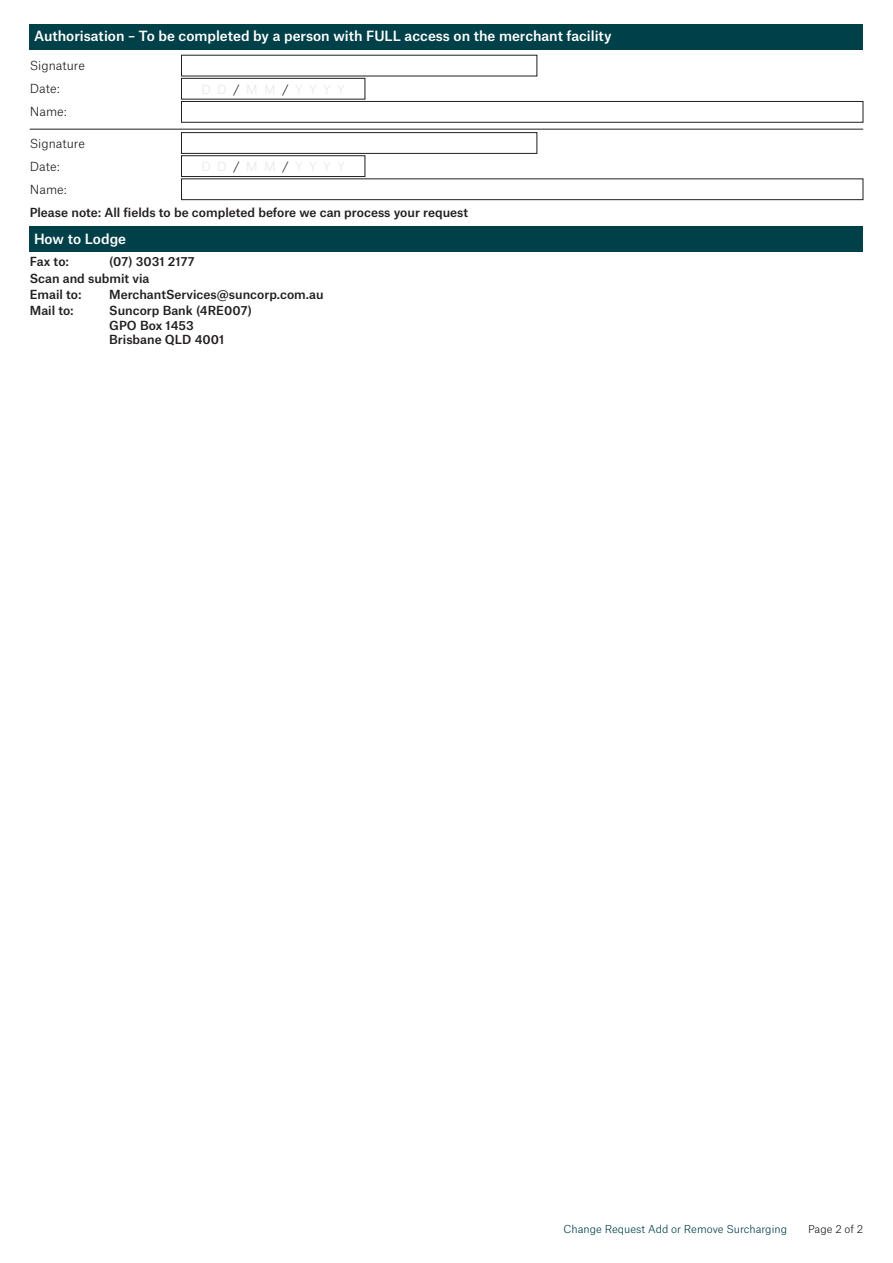
<style>
.page{position:relative;width:893px;height:1263px;background:#fff}
.page>*{position:absolute;margin:0;border:0;box-sizing:border-box;transform-origin:0 0}
.t1{font:500 13.5px "Atlas Grotesk";color:#fff}
.t2{font:500 12px/16.4px "Atlas Grotesk";color:#231f20}
.t3{font:300 12px/23.1px "Atlas Grotesk";color:#231f20}
.t4{font:300 10.5px "Atlas Grotesk";color:#004049}
.t5{font:300 10.5px "Atlas Grotesk";color:#231f20}
</style>
<div class="page">
<div style="left:30px;top:24px;width:833px;height:25px;background:#004049"></div>
<hr style="left:30px;top:129px;width:833px;height:1px;background:#231f20">
<div style="left:181px;top:78px;width:184px;height:21px;border:1px solid #231f20"></div>
<div style="left:181px;top:101px;width:682px;height:21px;border:1px solid #231f20"></div>
<div style="left:181px;top:132px;width:356px;height:22px;border:1px solid #231f20"></div>
<div style="left:181px;top:155px;width:184px;height:22px;border:1px solid #231f20"></div>
<div style="left:181px;top:179px;width:682px;height:21px;border:1px solid #231f20"></div>
<div style="left:30px;top:227px;width:833px;height:25px;background:#004049"></div>
<p class="t1" style="left:34px;top:25px;width:579px">Authorisation – To be completed by a person with FULL access on the merchant facility</p>
<p class="t3" style="left:30px;top:53px;width:57px">Signature<br>Date:<br>Name:</p>
<p class="t3" style="left:30px;top:130px;width:57px">Signature<br>Date:<br>Name:</p>
<p class="t2" style="left:30px;top:203px;width:440px">Please note: All fields to be completed before we can process your request</p>
<p class="t1" style="left:34px;top:227px;width:94px">How to Lodge</p>
<p class="t2" style="left:30px;top:252px;width:41px">Fax to:</p>
<p class="t2" style="left:30px;top:252px;width:166px;text-indent:79px">(07) 3031 2177<br>Scan and submit via<br>Email to:</p>
<p class="t2" style="left:109px;top:285px;width:216px">MerchantServices@suncorp.com.au</p>
<p class="t2" style="left:30px;top:301px;width:45px">Mail to:</p>
<p class="t2" style="left:109px;top:302px;width:144px;line-height:14.2px">Suncorp Bank (4RE007)<br>GPO Box 1453<br>Brisbane QLD 4001</p>
<p class="t4" style="left:564px;top:1221px;width:225px">Change Request Add or Remove Surcharging</p>
<p class="t5" style="left:808px;top:1221px;width:57px">Page 2 of 2</p>
</div>
